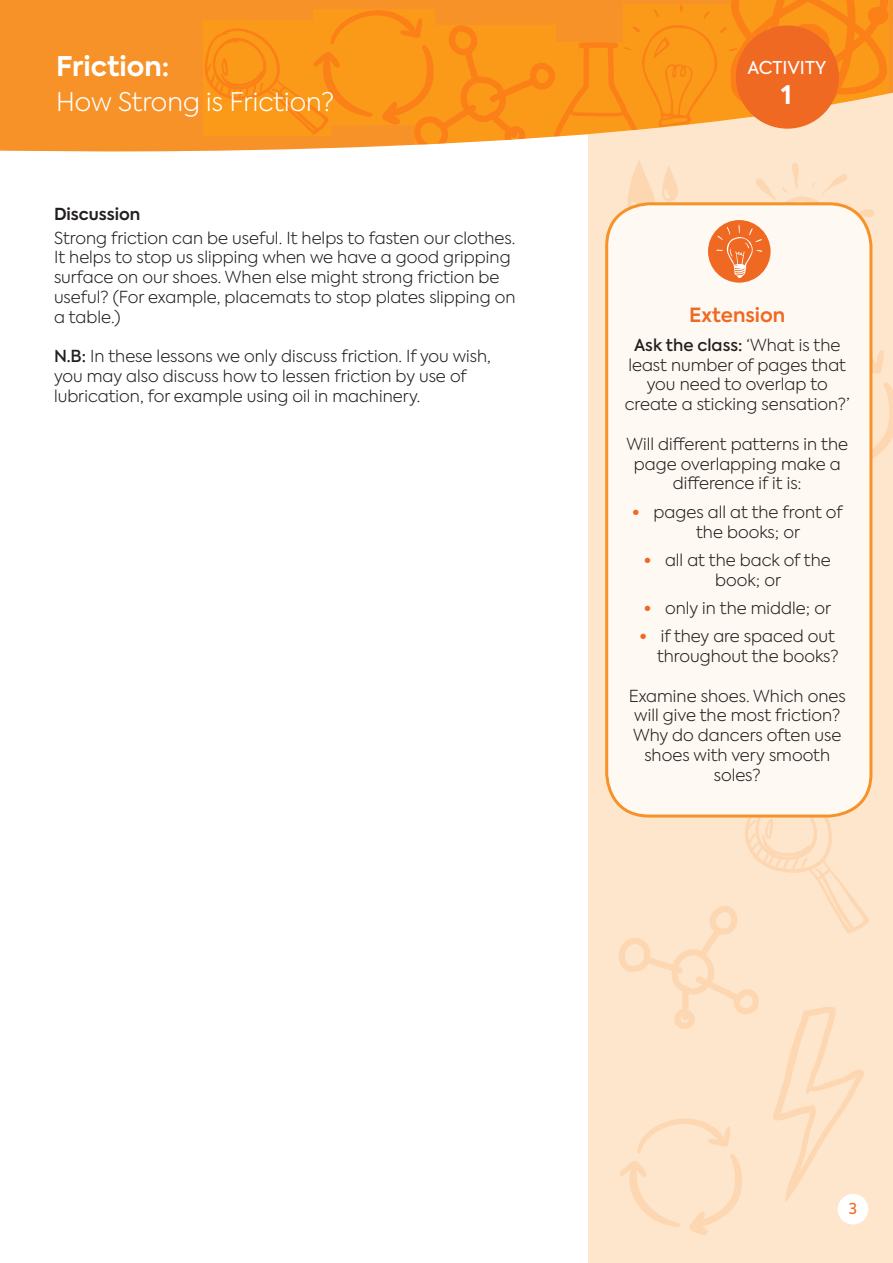
<style>
.page{position:relative;width:893px;height:1263px;background:#fff}
.page>*{position:absolute;margin:0;border:0;box-sizing:border-box;transform-origin:0 0}
.t1{font:700 27px "Axiforma";color:#fff}
.t2{font:300 25.5px "Axiforma";color:#fff}
.t3{font:700 25.5px "Axiforma";color:#fff}
.t4{font:600 19.5px "Axiforma";color:#f06923}
.t5{font:17.7px "Axiforma";color:#fff}
.Body_Copy{font:300 16.5px/19.8px "Axiforma";color:#231f20}
.t6{font:600 16.5px "Axiforma";color:#231f20}
.t7{font:15px "Axiforma";color:#f06923}
.s1{font-weight:500}
.s2{font-weight:700;color:#f06923}
</style>
<div class="page">
<div style="left:588px;top:1px;width:305px;height:1262px;background:#fee6cc"></div>
<div style="left:0;top:0;width:893px;height:152px;background:#f69228"></div>
<svg style="left:204px;top:0;width:685px;height:152px"></svg>
<div style="left:736px;top:26px;width:103px;height:103px;background:#f06923;border-radius:50%"></div>
<svg style="left:619px;top:789px;width:251px;height:446px"></svg>
<div style="left:607px;top:204px;width:264px;height:612px;background:#fef9f2;border-radius:43px"></div>
<div style="left:605px;top:202px;width:267px;height:615px;border:3px solid #f69228;border-radius:43px"></div>
<svg style="left:624px;top:160px;width:269px;height:510px"></svg>
<h1 class="t1" style="left:56px;top:48px;width:115px">Friction:</h1>
<h2 class="t2" style="left:56px;top:85px;width:279px">How Strong is Friction?</h2>
<h2 class="t6" style="left:54px;top:202px;width:88px">Discussion</h2>
<p class="Body_Copy" style="left:54px;top:228px;width:463px">Strong friction can be useful. It helps to fasten our clothes.<br>It helps to stop us slipping when we have a good gripping surface on our shoes. When else might strong friction be useful? (For example, placemats to stop plates slipping on a table.)</p>
<p class="Body_Copy" style="left:54px;top:346px;width:438px"><span class="s1">N.B:</span> In these lessons we only discuss friction. If you wish, you may also discuss how to lessen friction by use of lubrication, for example using oil in machinery.</p>
<p class="t5" style="left:747px;top:56px;width:80px">ACTIVITY</p>
<h2 class="t3" style="left:781px;top:78px;width:12px">1</h2>
<h1 class="t4" style="left:689px;top:302px;width:97px">Extension</h1>
<p class="Body_Copy" style="left:625px;top:335px;width:226px;text-align:center"><span class="s1">Ask the class:</span> ‘What is the least number of pages that you need to overlap to create a sticking sensation?’</p>
<p class="Body_Copy" style="left:626px;top:434px;width:223px;text-align:center">Will different patterns in the page overlapping make a difference if it is:</p>
<p class="Body_Copy" style="left:696px;top:502px;width:148px;text-indent:-64px"><span class="s2">•</span> pages all at the front of the books; or</p>
<p class="Body_Copy" style="left:715px;top:550px;width:117px;text-indent:-71px"><span class="s2">•</span> all at the back of the book; or</p>
<p class="Body_Copy" style="left:644px;top:598px;width:189px"><span class="s2">•</span> only in the middle; or</p>
<p class="Body_Copy" style="left:639px;top:626px;width:201px;text-align:right"><span class="s2">•</span> if they are spaced out throughout the books?</p>
<p class="Body_Copy" style="left:629px;top:686px;width:218px;text-align:center">Examine shoes. Which ones will give the most friction?<br>Why do dancers often use shoes with very smooth soles?</p>
<p class="t7" style="left:849px;top:1199px;width:10px">3</p>
</div>
